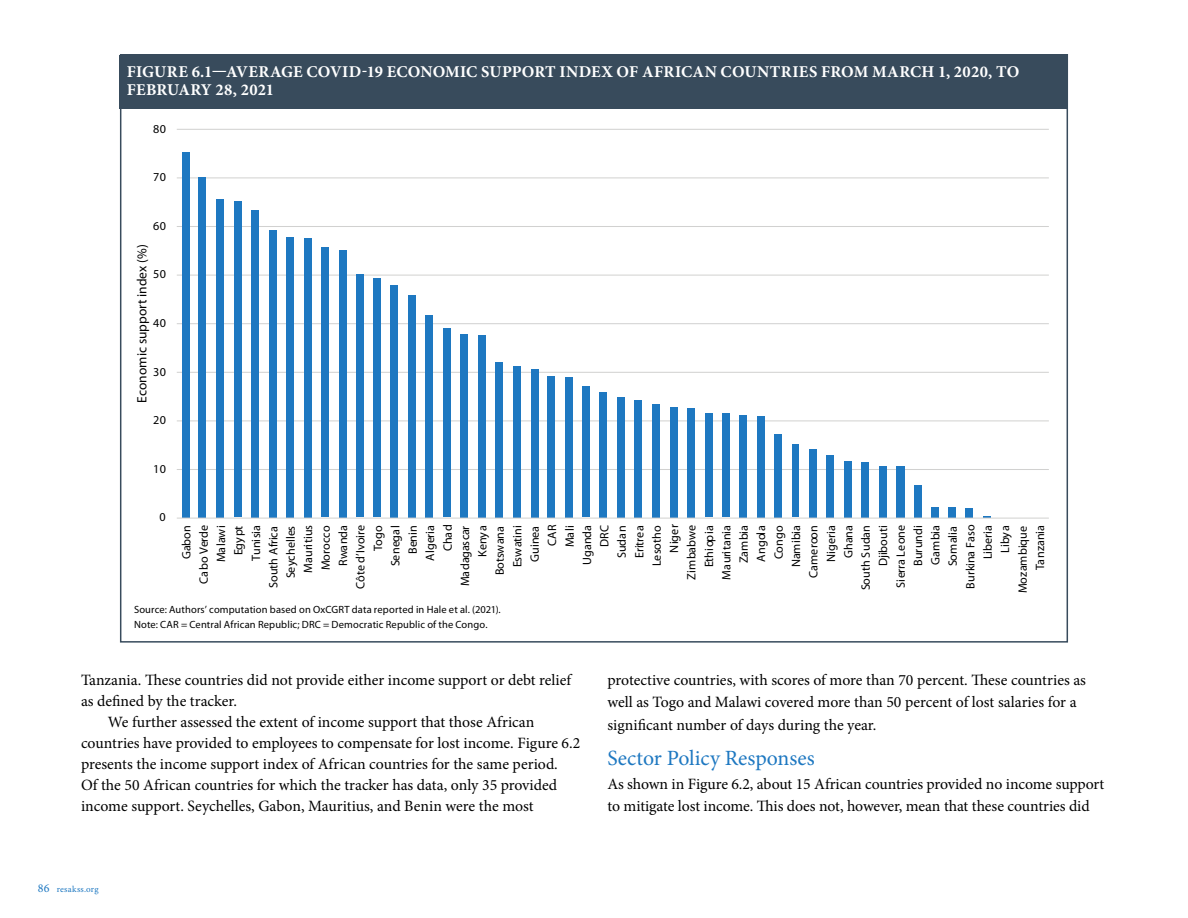
<style>
.page{position:relative;width:1188px;height:918px;background:#fff}
.page>*{position:absolute;margin:0;border:0;box-sizing:border-box;transform-origin:0 0}
.t1{font:21.75px "Minion Pro";color:#1e78c1}
.t2{font:700 16.5px/18px "Minion Pro";letter-spacing:.015em;color:#fff}
.t3{font:15.75px/22.5px "Minion Pro";letter-spacing:-.005em;color:#000}
.t4{font:13.5px "Myriad Pro";color:#000}
.t5{font:12.15px/17.4px "Myriad Pro";color:#000;text-align:right}
.t6{font:10.5px/15.5px "Myriad Pro";letter-spacing:.015em;color:#000}
.t7{font:9px "Minion Pro";letter-spacing:.025em;color:#1e78c1}
.s1{font-size:12px}
</style>
<div class="page">
<div style="left:120px;top:54px;width:948px;height:589px;background:#fff;border:2px solid #384b5c"></div>
<div style="left:120px;top:55px;width:948px;height:54px;background:#384b5c"></div>
<hr style="left:177px;top:129px;width:872px;height:1px;background:#d1d1d0">
<hr style="left:177px;top:177px;width:872px;height:1px;background:#d1d1d0">
<hr style="left:177px;top:226px;width:872px;height:1px;background:#d1d1d0">
<hr style="left:177px;top:275px;width:872px;height:1px;background:#d1d1d0">
<hr style="left:177px;top:323px;width:872px;height:1px;background:#d1d1d0">
<hr style="left:177px;top:372px;width:872px;height:1px;background:#d1d1d0">
<hr style="left:177px;top:420px;width:872px;height:1px;background:#d1d1d0">
<hr style="left:177px;top:469px;width:872px;height:1px;background:#d1d1d0">
<div style="left:965px;top:508px;width:8px;height:9px;background:#1e78c1"></div>
<div style="left:948px;top:507px;width:8px;height:10px;background:#1e78c1"></div>
<div style="left:932px;top:507px;width:7px;height:10px;background:#1e78c1"></div>
<div style="left:914px;top:485px;width:8px;height:32px;background:#1e78c1"></div>
<div style="left:896px;top:466px;width:8px;height:51px;background:#1e78c1"></div>
<div style="left:879px;top:466px;width:8px;height:51px;background:#1e78c1"></div>
<div style="left:861px;top:462px;width:8px;height:55px;background:#1e78c1"></div>
<div style="left:844px;top:461px;width:8px;height:56px;background:#1e78c1"></div>
<div style="left:826px;top:455px;width:8px;height:62px;background:#1e78c1"></div>
<div style="left:809px;top:449px;width:8px;height:68px;background:#1e78c1"></div>
<div style="left:792px;top:445px;width:6px;height:72px;background:#1e78c1"></div>
<div style="left:774px;top:434px;width:7px;height:83px;background:#1e78c1"></div>
<div style="left:757px;top:416px;width:8px;height:101px;background:#1e78c1"></div>
<div style="left:739px;top:415px;width:8px;height:102px;background:#1e78c1"></div>
<div style="left:722px;top:413px;width:8px;height:104px;background:#1e78c1"></div>
<div style="left:705px;top:413px;width:8px;height:104px;background:#1e78c1"></div>
<div style="left:687px;top:408px;width:8px;height:109px;background:#1e78c1"></div>
<div style="left:670px;top:407px;width:7px;height:110px;background:#1e78c1"></div>
<div style="left:652px;top:404px;width:8px;height:113px;background:#1e78c1"></div>
<div style="left:635px;top:400px;width:7px;height:117px;background:#1e78c1"></div>
<div style="left:617px;top:397px;width:8px;height:120px;background:#1e78c1"></div>
<div style="left:599px;top:392px;width:8px;height:125px;background:#1e78c1"></div>
<div style="left:582px;top:386px;width:8px;height:131px;background:#1e78c1"></div>
<div style="left:565px;top:377px;width:8px;height:140px;background:#1e78c1"></div>
<div style="left:548px;top:376px;width:7px;height:141px;background:#1e78c1"></div>
<div style="left:531px;top:369px;width:7px;height:148px;background:#1e78c1"></div>
<div style="left:513px;top:366px;width:8px;height:151px;background:#1e78c1"></div>
<div style="left:496px;top:362px;width:7px;height:155px;background:#1e78c1"></div>
<div style="left:478px;top:335px;width:8px;height:182px;background:#1e78c1"></div>
<div style="left:460px;top:334px;width:8px;height:183px;background:#1e78c1"></div>
<div style="left:443px;top:328px;width:8px;height:189px;background:#1e78c1"></div>
<div style="left:425px;top:315px;width:8px;height:202px;background:#1e78c1"></div>
<div style="left:408px;top:295px;width:8px;height:222px;background:#1e78c1"></div>
<div style="left:390px;top:285px;width:8px;height:232px;background:#1e78c1"></div>
<div style="left:373px;top:278px;width:8px;height:239px;background:#1e78c1"></div>
<div style="left:356px;top:274px;width:8px;height:243px;background:#1e78c1"></div>
<div style="left:339px;top:250px;width:8px;height:267px;background:#1e78c1"></div>
<div style="left:321px;top:247px;width:8px;height:270px;background:#1e78c1"></div>
<div style="left:304px;top:238px;width:8px;height:279px;background:#1e78c1"></div>
<div style="left:286px;top:237px;width:8px;height:280px;background:#1e78c1"></div>
<div style="left:269px;top:230px;width:8px;height:287px;background:#1e78c1"></div>
<div style="left:251px;top:210px;width:8px;height:307px;background:#1e78c1"></div>
<div style="left:234px;top:202px;width:7px;height:315px;background:#1e78c1"></div>
<div style="left:216px;top:199px;width:8px;height:318px;background:#1e78c1"></div>
<div style="left:199px;top:177px;width:7px;height:340px;background:#1e78c1"></div>
<div style="left:182px;top:152px;width:7px;height:365px;background:#1e78c1"></div>
<hr style="left:177px;top:518px;width:872px;height:1px;background:#d1d1d0">
<p class="t2" style="left:127px;top:63px;width:894px">FIGURE 6.1—AVERAGE COVID-19 ECONOMIC SUPPORT INDEX OF AFRICAN COUNTRIES FROM MARCH 1, 2020, TO<br>FEBRUARY 28, 2021</p>
<p class="t5" style="left:153px;top:120px;width:14px">80</p>
<p class="t5" style="left:153px;top:168px;width:14px">70</p>
<p class="t5" style="left:153px;top:217px;width:14px">60</p>
<p class="t4" style="left:134px;top:403px;width:160px;rotate:-90deg">Economic support index (%)</p>
<p class="t5" style="left:153px;top:266px;width:14px">50</p>
<p class="t5" style="left:153px;top:314px;width:14px">40</p>
<p class="t5" style="left:153px;top:363px;width:14px">30</p>
<p class="t5" style="left:153px;top:411px;width:14px">20</p>
<p class="t5" style="left:153px;top:460px;width:14px">10</p>
<p class="t5" style="left:159px;top:509px;width:8px">0</p>
<p class="t5" style="left:177px;top:593px;width:70px;rotate:-90deg">Gabon<br>Cabo Verde<br>Malawi<br>Egypt<br>Tunisia<br>South Africa<br>Seychelles<br>Mauritius<br>Morocco<br>Rwanda<br>Côte d’Ivoire<br>Togo<br>Senegal<br>Benin<br>Algeria<br>Chad<br>Madagascar<br>Kenya<br>Botswana<br>Eswatini<br>Guinea<br>CAR<br>Mali<br>Uganda<br>DRC<br>Sudan<br>Eritrea<br>Lesotho<br>Niger<br>Zimbabwe<br>Ethiopia<br>Mauritania<br>Zambia<br>Angola<br>Congo<br>Namibia<br>Cameroon<br>Nigeria<br>Ghana<br>South Sudan<br>Djibouti<br>Sierra Leone<br>Burundi<br>Gambia<br>Somalia<br>Burkina Faso<br>Liberia<br>Libya<br>Mozambique<br>Tanzania</p>
<p class="t6" style="left:134px;top:601px;width:368px">Source: Authors’ computation based on OxCGRT data reported in Hale et al. (2021).<br>Note: CAR = Central African Republic; DRC = Democratic Republic of the Congo.</p>
<p class="t3" style="left:81px;top:669px;width:492px">Tanzania. These countries did not provide either income support or debt relief</p>
<p class="t3" style="left:81px;top:690px;width:157px">as defined by the tracker.</p>
<p class="t3" style="left:108px;top:711px;width:428px">We further assessed the extent of income support that those African</p>
<p class="t3" style="left:81px;top:732px;width:501px">countries have provided to employees to compensate for lost income. Figure 6.2</p>
<p class="t3" style="left:81px;top:753px;width:478px">presents the income support index of African countries for the same period.</p>
<p class="t3" style="left:81px;top:774px;width:478px">Of the 50 African countries for which the tracker has data, only 35 provided</p>
<p class="t3" style="left:81px;top:795px;width:454px">income support. Seychelles, Gabon, Mauritius, and Benin were the most</p>
<p class="t7" style="left:38px;top:883px;width:62px"><span class="s1">86</span> resakss.org</p>
<p class="t3" style="left:608px;top:669px;width:480px">protective countries, with scores of more than 70 percent. These countries as well as Togo and Malawi covered more than 50 percent of lost salaries for a significant number of days during the year.</p>
<h1 class="t1" style="left:608px;top:743px;width:209px">Sector Policy Responses</h1>
<p class="t3" style="left:608px;top:772px;width:498px">As shown in Figure 6.2, about 15 African countries provided no income support to mitigate lost income. This does not, however, mean that these countries did</p>
</div>
